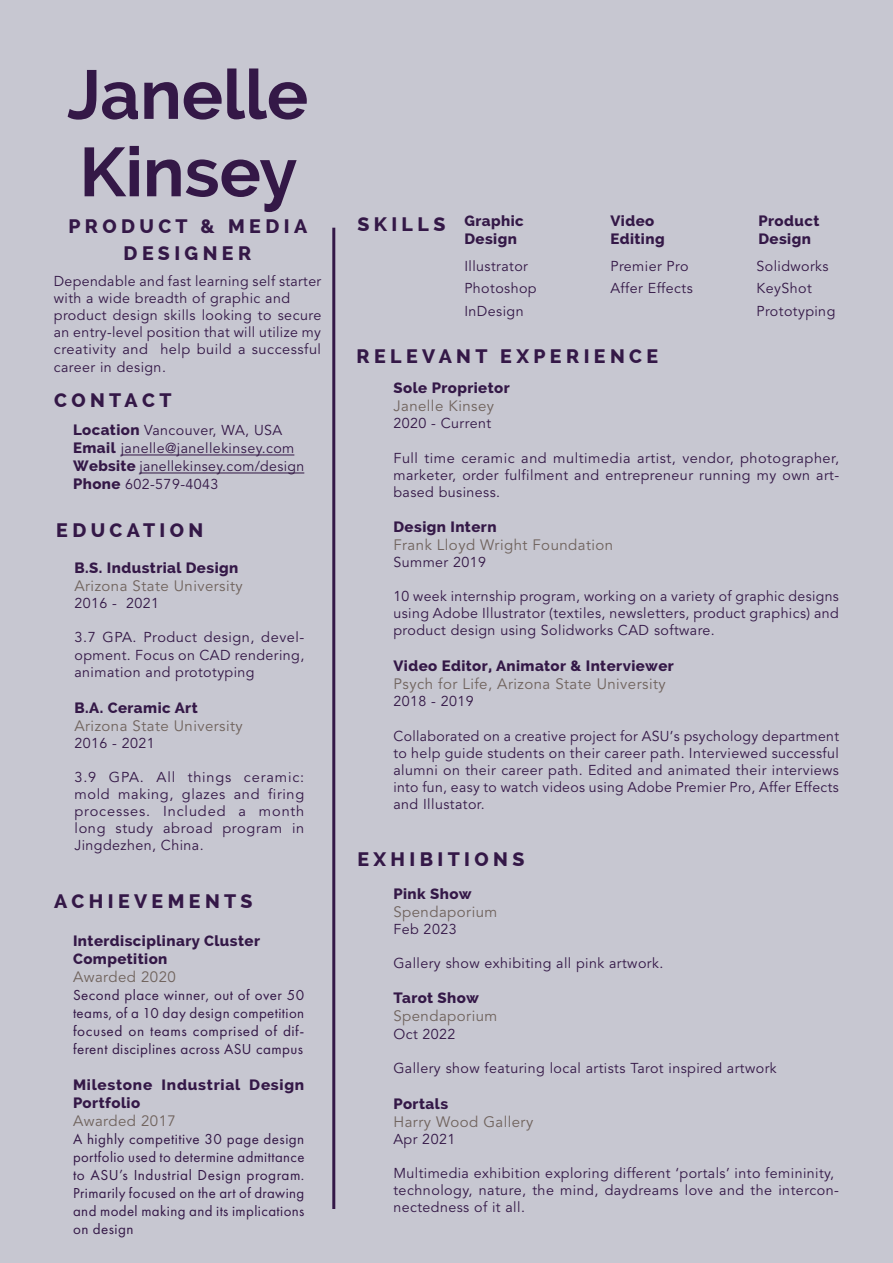
<style>
.page{position:relative;width:893px;height:1263px;background:#c7c7d1}
.page>*{position:absolute;margin:0;border:0;box-sizing:border-box;transform-origin:0 0}
.t1{font:700 69px/77.4px "Raleway";color:#341847}
.t2{font:800 19.5px/27px "Raleway";letter-spacing:.225em;color:#341847;text-align:center}
.t3{font:15px/18px "Futura PT";letter-spacing:.03em;color:#341847;text-align:justify}
.t4{font:800 15px/18px "Raleway";letter-spacing:.03em;color:#341847}
.t5{font:15px "Avenir";letter-spacing:.03em;color:#70635d}
.t6{font:14.25px/17.1px "Avenir";letter-spacing:.03em;color:#341847}
.s1{font-family:"Raleway";font-weight:800;font-size:15px}
.s2{color:#321745}
</style>
<div class="page">
<hr style="left:332px;top:228px;width:3px;height:981px;background:#341847">
<hr style="left:121px;top:455px;width:173px;height:1px;background:#341847">
<hr style="left:139px;top:473px;width:165px;height:1px;background:#321745">
<h1 class="t1" style="left:67px;top:56px;width:243px">Janelle<br>Kinsey</h1>
<h2 class="t2" style="left:68px;top:213px;width:240px">PRODUCT &amp; MEDIA<br>DESIGNER</h2>
<p class="t6" style="left:54px;top:273px;width:269px">Dependable and fast learning self starter with a wide breadth of graphic and product design skills looking to secure an entry-level position that will utilize my creativity and help build a successful career in design.</p>
<h2 class="t2" style="left:54px;top:387px;width:119px">CONTACT</h2>
<p class="t6" style="left:73px;top:422px;width:233px;line-height:18px"><span class="s1">Location</span> Vancouver, WA, USA<br><span class="s1">Email</span> janelle@janellekinsey.com<br><span class="s1">Website</span> <span class="s2">janellekinsey.com/design<br></span><span class="s1">Phone</span> 602-579-4043</p>
<h2 class="t2" style="left:56px;top:516px;width:149px">EDUCATION</h2>
<p class="t4" style="left:74px;top:559px;width:165px">B.S. Industrial Design</p>
<p class="t5" style="left:74px;top:575px;width:170px">Arizona State University</p>
<p class="t6" style="left:74px;top:595px;width:86px">2016 - 2021</p>
<p class="t6" style="left:74px;top:629px;width:231px;text-align:justify">3.7 GPA. Product design, devel&shy;opment. Focus on CAD rendering, animation and prototyping</p>
<p class="t4" style="left:74px;top:698px;width:125px">B.A. Ceramic Art</p>
<p class="t5" style="left:74px;top:714px;width:170px">Arizona State University</p>
<p class="t6" style="left:74px;top:735px;width:82px">2016 - 2021</p>
<p class="t6" style="left:74px;top:769px;width:231px;text-align:justify">3.9 GPA. All things ceramic: mold making, glazes and firing processes. Included a month long study abroad program in Jingdezhen, China.</p>
<h2 class="t2" style="left:54px;top:887px;width:200px">ACHIEVEMENTS</h2>
<p class="t4" style="left:73px;top:932px;width:188px">Interdisciplinary Cluster<br>Competition</p>
<p class="t5" style="left:73px;top:965px;width:104px">Awarded 2020</p>
<p class="t3" style="left:73px;top:986px;width:233px">Second place winner, out of over 50 teams, of a 10 day design competition focused on teams comprised of dif&shy;ferent disciplines across ASU campus</p>
<p class="t4" style="left:73px;top:1076px;width:233px">Milestone Industrial Design<br>Portfolio</p>
<p class="t5" style="left:73px;top:1109px;width:104px">Awarded 2017</p>
<p class="t3" style="left:73px;top:1130px;width:233px">A highly competitive 30 page design portfolio used to determine admittance to ASU’s Industrial Design program.<br>Primarily focused on the art of drawing and model making and its implications on design</p>
<h2 class="t2" style="left:357px;top:210px;width:89px">SKILLS</h2>
<p class="t4" style="left:464px;top:212px;width:61px">Graphic<br>Design</p>
<p class="t4" style="left:610px;top:212px;width:56px">Video<br>Editing</p>
<p class="t4" style="left:758px;top:212px;width:62px">Product<br>Design</p>
<p class="t6" style="left:464px;top:255px;width:74px;line-height:22.5px">Illustrator<br>Photoshop<br>InDesign</p>
<p class="t6" style="left:610px;top:255px;width:84px;line-height:22.5px">Premier Pro<br>Affer Effects</p>
<p class="t6" style="left:756px;top:255px;width:80px;line-height:22.5px">Solidworks<br>KeyShot<br>Prototyping</p>
<h2 class="t2" style="left:356px;top:343px;width:303px">RELEVANT EXPERIENCE</h2>
<p class="t4" style="left:393px;top:379px;width:118px">Sole Proprietor</p>
<p class="t5" style="left:393px;top:395px;width:102px">Janelle Kinsey</p>
<p class="t6" style="left:393px;top:415px;width:99px">2020 - Current</p>
<p class="t6" style="left:393px;top:449px;width:447px;text-align:justify">Full time ceramic and multimedia artist, vendor, photographer, marketer, order fulfilment and entrepreneur running my own art&shy;based business.</p>
<p class="t4" style="left:393px;top:518px;width:105px">Design Intern</p>
<p class="t5" style="left:393px;top:534px;width:221px">Frank Lloyd Wright Foundation</p>
<p class="t6" style="left:393px;top:554px;width:94px">Summer 2019</p>
<p class="t6" style="left:393px;top:588px;width:447px;text-align:justify">10 week internship program, working on a variety of graphic designs using Adobe Illustrator (textiles, newsletters, product graphics) and product design using Solidworks CAD software.</p>
<p class="t4" style="left:393px;top:657px;width:282px">Video Editor, Animator &amp; Interviewer</p>
<p class="t5" style="left:393px;top:673px;width:274px">Psych for Life, Arizona State University</p>
<p class="t6" style="left:393px;top:693px;width:82px">2018 - 2019</p>
<p class="t6" style="left:393px;top:728px;width:447px;text-align:justify">Collaborated on a creative project for ASU’s psychology department to help guide students on their career path. Interviewed successful alumni on their career path. Edited and animated their interviews into fun, easy to watch videos using Adobe Premier Pro, Affer Effects and Illustator.</p>
<h2 class="t2" style="left:357px;top:845px;width:168px">EXHIBITIONS</h2>
<p class="t4" style="left:393px;top:885px;width:80px">Pink Show</p>
<p class="t5" style="left:393px;top:901px;width:105px">Spendaporium</p>
<p class="t6" style="left:393px;top:921px;width:65px">Feb 2023</p>
<p class="t6" style="left:393px;top:955px;width:271px">Gallery show exhibiting all pink artwork.</p>
<p class="t4" style="left:393px;top:989px;width:87px">Tarot Show</p>
<p class="t5" style="left:393px;top:1005px;width:105px">Spendaporium</p>
<p class="t6" style="left:393px;top:1025px;width:64px">Oct 2022</p>
<p class="t6" style="left:393px;top:1060px;width:385px">Gallery show featuring local artists Tarot inspired artwork</p>
<p class="t4" style="left:393px;top:1094px;width:56px">Portals</p>
<p class="t5" style="left:393px;top:1110px;width:141px">Harry Wood Gallery</p>
<p class="t6" style="left:393px;top:1131px;width:63px">Apr 2021</p>
<p class="t6" style="left:393px;top:1165px;width:447px">Multimedia exhibition exploring different ‘portals’ into femininity, technology, nature, the mind, daydreams love and the intercon&shy;nectedness of it all.</p>
</div>
